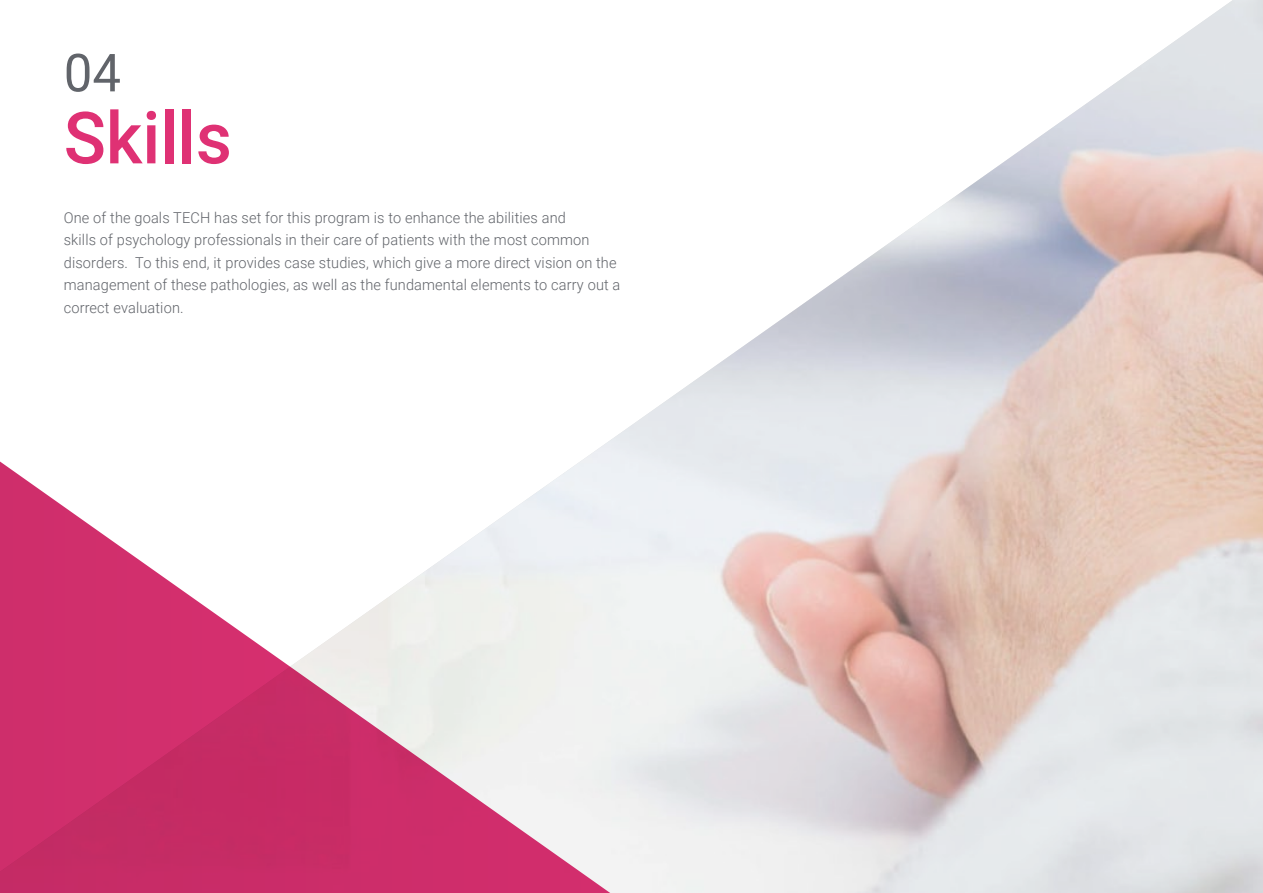
<style>
.page{position:relative;width:1263px;height:893px;background:#fff}
.page>*{position:absolute;margin:0;border:0;box-sizing:border-box;transform-origin:0 0}
.t1{font:500 72px "Roboto";color:#df3174}
.t2{font:52.5px "Roboto";color:#61646a}
.t3{font:300 15px/22.5px "Roboto";letter-spacing:.01em;color:#61646a}
</style>
<div class="page">
<img style="left:602px;top:0;width:661px;height:893px">
<svg style="left:0;top:446px;width:640px;height:447px"></svg>
<h2 class="t2" style="left:64px;top:36px;width:59px">04</h2>
<h1 class="t1" style="left:64px;top:87px;width:170px">Skills</h1>
<p class="t3" style="left:64px;top:206px;width:558px">One of the goals TECH has set for this program is to enhance the abilities and<br>skills of psychology professionals in their care of patients with the most common disorders. To this end, it provides case studies, which give a more direct vision on the management of these pathologies, as well as the fundamental elements to carry out a correct evaluation.</p>
</div>
